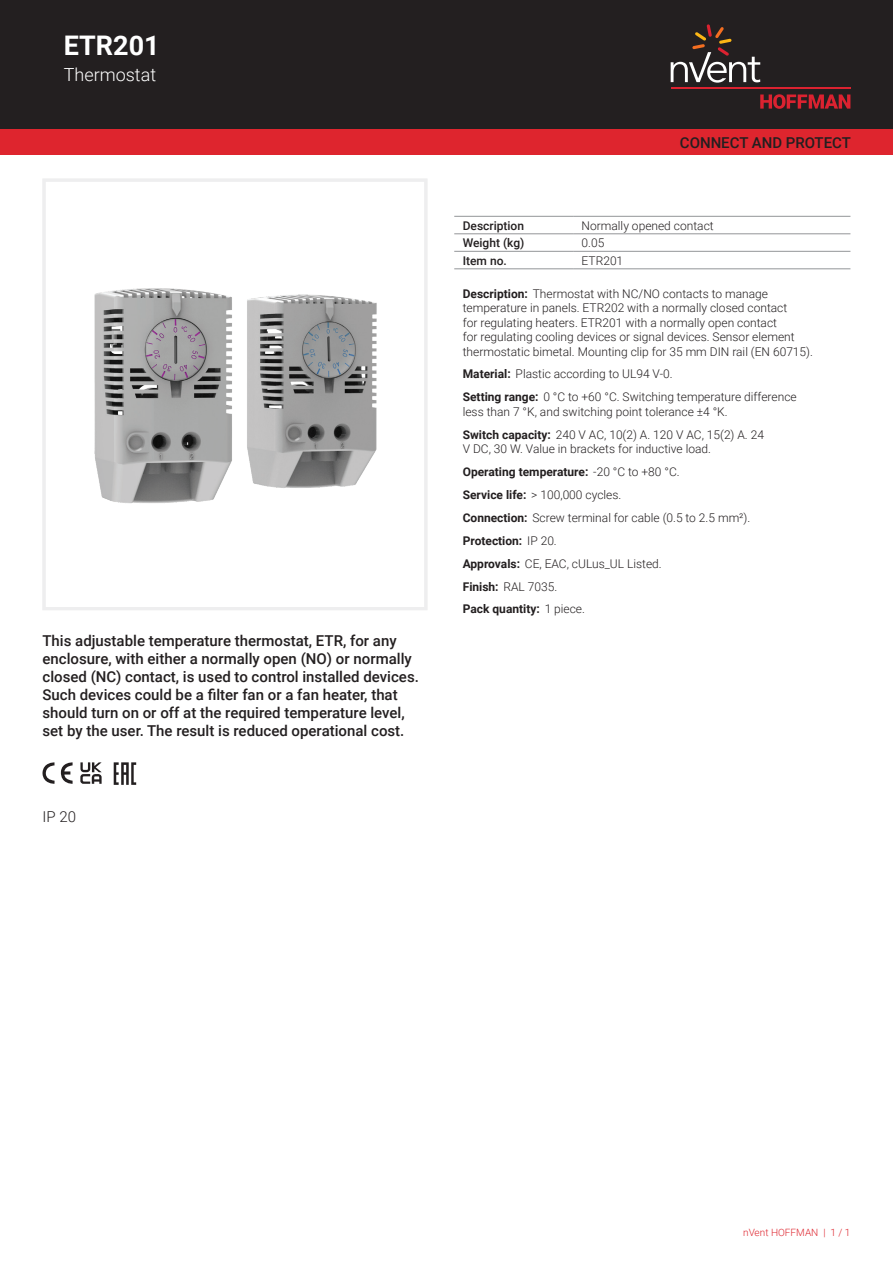
<style>
.page{position:relative;width:893px;height:1263px;background:#fff}
.page>*{position:absolute;margin:0;border:0;box-sizing:border-box;transform-origin:0 0}
.t1{font:700 27px "Roboto";color:#fff}
.t2{font:300 18px "Roboto";color:#fff}
.t3{font:500 15px/18px "Roboto";color:#231f20}
.t4{font:300 15px "Roboto";color:#231f20}
.t5{font:300 12px/23px "Roboto";color:#231f20}
.t6{font:500 12px "Roboto";color:#231f20}
.t7{font:300 10.05px "Roboto";color:#de252e}
.s1{font-weight:700}
</style>
<div class="page">
<div style="left:0;top:0;width:893px;height:129px;background:#231f20"></div>
<svg style="left:760px;top:94px;width:90px;height:15px"></svg>
<hr style="left:671px;top:88px;width:179px;height:1px;background:#db2230">
<svg style="left:671px;top:24px;width:89px;height:59px"></svg>
<div style="left:0;top:129px;width:893px;height:26px;background:#de252e"></div>
<hr style="left:454px;top:216px;width:119px;height:1px;background:#939598">
<hr style="left:454px;top:234px;width:119px;height:1px;background:#939598">
<hr style="left:573px;top:216px;width:277px;height:1px;background:#939598">
<hr style="left:573px;top:234px;width:277px;height:1px;background:#939598">
<hr style="left:454px;top:251px;width:119px;height:1px;background:#939598">
<hr style="left:454px;top:269px;width:119px;height:1px;background:#939598">
<hr style="left:573px;top:251px;width:277px;height:1px;background:#939598">
<hr style="left:573px;top:269px;width:277px;height:1px;background:#939598">
<img style="left:94px;top:288px;width:283px;height:216px">
<svg style="left:43px;top:762px;width:30px;height:22px"></svg>
<svg style="left:80px;top:762px;width:22px;height:22px"></svg>
<svg style="left:114px;top:762px;width:22px;height:23px"></svg>
<div style="left:43px;top:179px;width:384px;height:431px;border:3px solid #eeeeef"></div>
<h1 class="t1" style="left:64px;top:27px;width:97px">ETR201</h1>
<h2 class="t2" style="left:64px;top:62px;width:94px">Thermostat</h2>
<p class="t3" style="left:43px;top:631px;width:378px">This adjustable temperature thermostat, ETR, for any enclosure, with either a normally open (NO) or normally closed (NC) contact, is used to control installed devices.<br>Such devices could be a filter fan or a fan heater, that should turn on or off at the required temperature level, set by the user. The result is reduced operational cost.</p>
<p class="t4" style="left:43px;top:806px;width:35px">IP 20</p>
<p class="t3" style="left:680px;top:133px;width:173px">CONNECT AND PROTECT</p>
<p class="t6" style="left:463px;top:217px;width:63px">Description</p>
<p class="t5" style="left:582px;top:213px;width:134px">Normally opened contact</p>
<p class="t6" style="left:463px;top:234px;width:63px">Weight (kg)</p>
<p class="t5" style="left:582px;top:231px;width:24px">0.05</p>
<p class="t6" style="left:463px;top:252px;width:46px">Item no.</p>
<p class="t5" style="left:582px;top:248px;width:43px">ETR201</p>
<p class="t5" style="left:463px;top:286px;width:352px;line-height:14.4px"><span class="s1">Description:</span> Thermostat with NC/NO contacts to manage temperature in panels. ETR202 with a normally closed contact<br>for regulating heaters. ETR201 with a normally open contact<br>for regulating cooling devices or signal devices. Sensor element thermostatic bimetal. Mounting clip for 35 mm DIN rail (EN 60715).</p>
<p class="t5" style="left:463px;top:362px;width:335px"><span class="s1">Material:</span> Plastic according to UL94 V-0.<br><span class="s1">Setting range:</span> 0 °C to +60 °C. Switching temperature difference</p>
<p class="t5" style="left:463px;top:400px;width:303px">less than 7 °K, and switching point tolerance ±4 °K.<br><span class="s1">Switch capacity:</span> 240 V AC, 10(2) A. 120 V AC, 15(2) A. 24</p>
<p class="t5" style="left:463px;top:437px;width:289px">V DC, 30 W. Value in brackets for inductive load.<br><span class="s1">Operating temperature:</span> -20 °C to +80 °C.<br><span class="s1">Service life:</span> &gt; 100,000 cycles.<br><span class="s1">Connection:</span> Screw terminal for cable (0.5 to 2.5 mm²).<br><span class="s1">Protection:</span> IP 20.<br><span class="s1">Approvals:</span> CE, EAC, cULus_UL Listed.<br><span class="s1">Finish:</span> RAL 7035.<br><span class="s1">Pack quantity:</span> 1 piece.</p>
<p class="t7" style="left:743px;top:1226px;width:109px">nVent HOFFMAN | 1 / 1</p>
</div>
